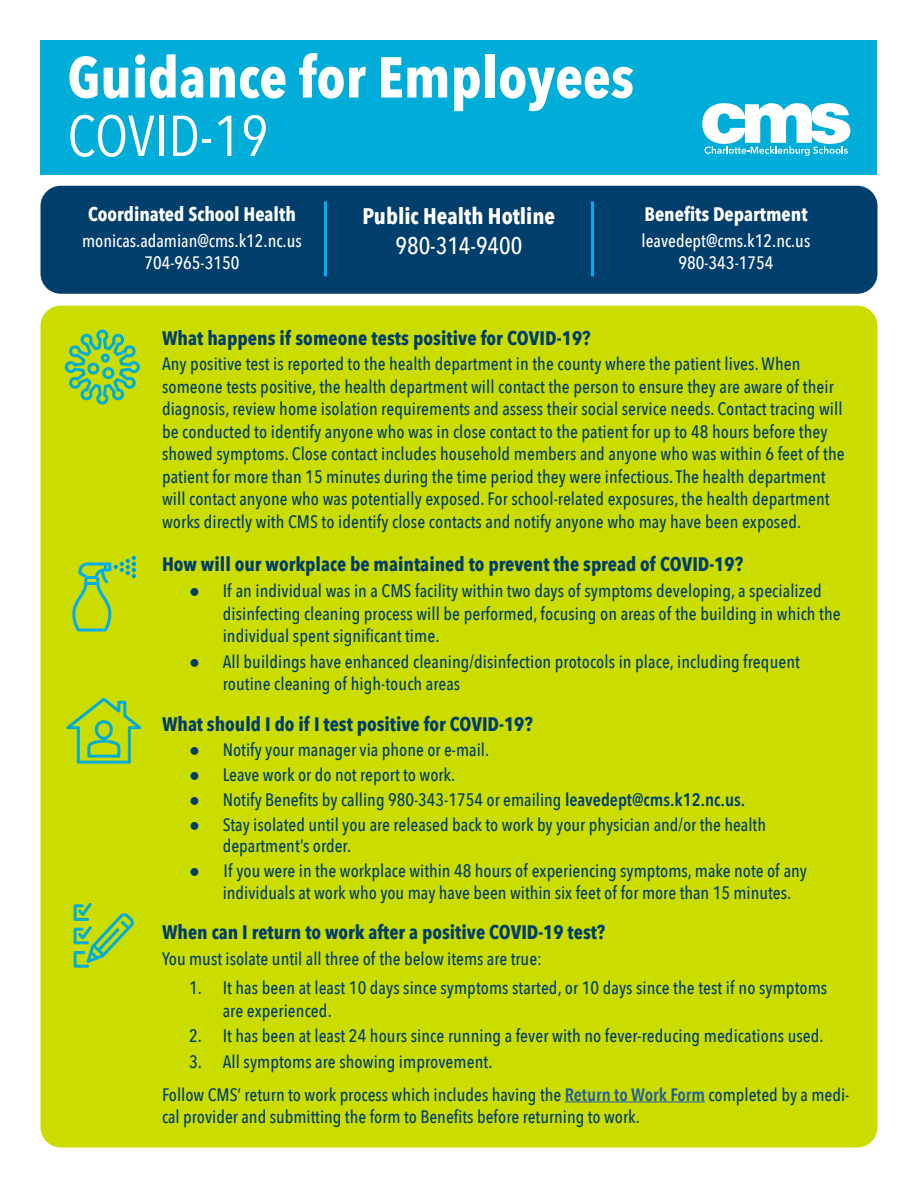
<style>
.page{position:relative;width:918px;height:1188px;background:#fff}
.page>*{position:absolute;margin:0;border:0;box-sizing:border-box;transform-origin:0 0}
.t1{font:700 57px "Avenir Next Condensed";color:#fff}
.t2{font:57px "Avenir Next Condensed";color:#fff}
.t3{font:500 24px "Avenir Next Condensed";color:#fff}
.t4{font:700 22.5px "Avenir Next Condensed";color:#fff}
.t5{font:700 19.5px "Avenir Next Condensed";color:#003e6b}
.t6{font:700 19.5px "Avenir Next Condensed";color:#fff}
.t7{font:500 18px/22.5px "Avenir Next Condensed";letter-spacing:.005em;color:#003e6b}
.t8{font:500 18px/22.5px "Avenir Next Condensed";color:#fff;text-align:center}
.s1{font-family:"Calibri";font-weight:400}
.s2{font-weight:600}
.s3{font-weight:600;color:#215e9e}
</style>
<div class="page">
<div style="left:40px;top:40px;width:838px;height:136px;background:#00acd8"></div>
<svg style="left:702px;top:103px;width:148px;height:53px"></svg>
<div style="left:40px;top:186px;width:838px;height:108px;background:#003e6b;border-radius:20px"></div>
<div style="left:40px;top:306px;width:838px;height:842px;background:#cbdd00;border-radius:20px"></div>
<hr style="left:565px;top:1102px;width:140px;height:1px;background:#215e9e">
<svg style="left:72px;top:556px;width:64px;height:76px"></svg>
<hr style="left:324px;top:201px;width:3px;height:75px;background:#00aeef">
<hr style="left:591px;top:201px;width:3px;height:75px;background:#00aeef">
<svg style="left:66px;top:697px;width:76px;height:67px"></svg>
<svg style="left:64px;top:329px;width:76px;height:76px"></svg>
<svg style="left:73px;top:903px;width:61px;height:65px"></svg>
<h1 class="t1" style="left:67px;top:43px;width:568px">Guidance for Employees</h1>
<h1 class="t2" style="left:67px;top:87px;width:203px">COVID-19</h1>
<p class="t6" style="left:88px;top:202px;width:209px">Coordinated School Health</p>
<p class="t8" style="left:82px;top:229px;width:221px">monicas.adamian@cms.k12.nc.us<br>704-965-3150</p>
<p class="t4" style="left:363px;top:202px;width:194px">Public Health Hotline</p>
<h2 class="t3" style="left:396px;top:231px;width:128px">980-314-9400</h2>
<p class="t6" style="left:644px;top:202px;width:165px">Benefits Department</p>
<p class="t8" style="left:642px;top:229px;width:170px">leavedept@cms.k12.nc.us<br>980-343-1754</p>
<p class="t5" style="left:162px;top:326px;width:430px">What happens if someone tests positive for COVID-19?</p>
<p class="t7" style="left:162px;top:353px;width:684px">Any positive test is reported to the health department in the county where the patient lives. When someone tests positive, the health department will contact the person to ensure they are aware of their diagnosis, review home isolation requirements and assess their social service needs. Contact tracing will be conducted to identify anyone who was in close contact to the patient for up to 48 hours before they showed symptoms. Close contact includes household members and anyone who was within 6 feet of the patient for more than 15 minutes during the time period they were infectious. The health department will contact anyone who was potentially exposed. For school-related exposures, the health department works directly with CMS to identify close contacts and notify anyone who may have been exposed.</p>
<p class="t5" style="left:162px;top:553px;width:583px">How will our workplace be maintained to prevent the spread of COVID-19?</p>
<p class="t7" style="left:223px;top:580px;width:619px;text-indent:-34px"><span class="s1">●</span> If an individual was in a CMS facility within two days of symptoms developing, a specialized disinfecting cleaning process will be performed, focusing on areas of the building in which the individual spent significant time.</p>
<p class="t7" style="left:223px;top:650px;width:579px;text-indent:-34px"><span class="s1">●</span> All buildings have enhanced cleaning/disinfection protocols in place, including frequent routine cleaning of high-touch areas</p>
<p class="t5" style="left:162px;top:712px;width:372px">What should I do if I test positive for COVID-19?</p>
<p class="t7" style="left:189px;top:738px;width:302px"><span class="s1">●</span> Notify your manager via phone or e-mail.</p>
<p class="t7" style="left:189px;top:763px;width:268px"><span class="s1">●</span> Leave work or do not report to work.</p>
<p class="t7" style="left:189px;top:788px;width:558px"><span class="s1">●</span> Notify Benefits by calling 980-343-1754 or emailing <span class="s2">leavedept@cms.k12.nc.us.</span></p>
<p class="t7" style="left:223px;top:813px;width:545px;line-height:21.8px;text-indent:-34px"><span class="s1">●</span> Stay isolated until you are released back to work by your physician and/or the health department’s order.</p>
<p class="t7" style="left:223px;top:860px;width:586px;line-height:21.8px;text-indent:-34px"><span class="s1">●</span> If you were in the workplace within 48 hours of experiencing symptoms, make note of any individuals at work who you may have been within six feet of for more than 15 minutes.</p>
<p class="t5" style="left:162px;top:920px;width:445px">When can I return to work after a positive COVID-19 test?</p>
<p class="t7" style="left:162px;top:947px;width:382px">You must isolate until all three of the below items are true:</p>
<p class="t7" style="left:223px;top:977px;width:606px;text-indent:-34px">1. It has been at least 10 days since symptoms started, or 10 days since the test if no symptoms are experienced.</p>
<p class="t7" style="left:189px;top:1025px;width:636px">2. It has been at least 24 hours since running a fever with no fever-reducing medications used.</p>
<p class="t7" style="left:162px;top:1046px;width:689px;line-height:32.5px;text-indent:27px">3. All symptoms are showing improvement.<br>Follow CMS’ return to work process which includes having the <span class="s3">Return to Work Form</span> completed by a medi-</p>
<p class="t7" style="left:162px;top:1106px;width:479px">cal provider and submitting the form to Benefits before returning to work.</p>
</div>
